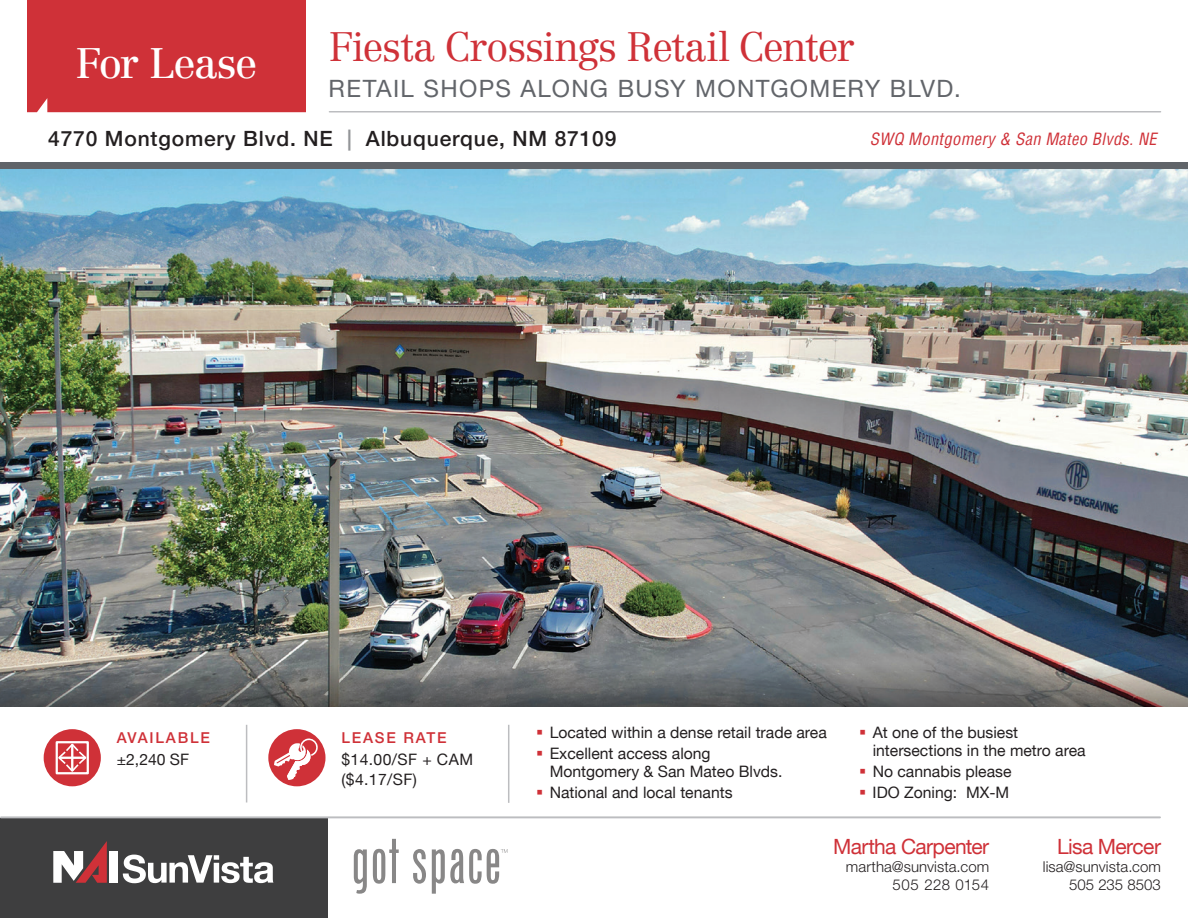
<style>
.page{position:relative;width:1188px;height:918px;background:#fff}
.page>*{position:absolute;margin:0;border:0;box-sizing:border-box;transform-origin:0 0}
.t1{font:42px "Centennial LT Std";letter-spacing:-.04em;color:#fff}
.t2{font:300 40.5px "Centennial LT Std";letter-spacing:-.03em;color:#cf3138}
.t3{font:24px "Helvetica Neue LT Std";letter-spacing:.055em;color:#62656a}
.t4{font:500 21px "Helvetica Neue LT";letter-spacing:.04em;color:#231f20}
.t5{font:21px "Helvetica Neue LT";letter-spacing:-.03em;color:#cf3138}
.t6{font:italic condensed 16.5px "Helvetica";color:#cf3138}
.t7{font:15.75px/21.3px "Helvetica Neue LT";color:#231f20}
.t8{font:15.75px/19.5px "Helvetica Neue LT";letter-spacing:.025em;color:#231f20}
.t9{font:300 15px/18px "Helvetica Neue LT Std";letter-spacing:.005em;color:#231f20;text-align:right}
.t10{font:500 15px "Helvetica Neue LT";letter-spacing:.12em;color:#cf3138}
.s1{color:#939598}
</style>
<div class="page">
<img style="left:0;top:168px;width:1188px;height:497px">
<svg style="left:0;top:665px;width:1188px;height:42px;background:#686a6a"></svg>
<hr style="left:508px;top:725px;width:1px;height:78px;background:#bcbdc0">
<div style="left:44px;top:729px;width:57px;height:57px;background:#cf3138;border-radius:50%"></div>
<svg style="left:59px;top:744px;width:27px;height:27px"></svg>
<div style="left:56px;top:741px;width:33px;height:33px;border:2px solid #fff"></div>
<hr style="left:246px;top:725px;width:1px;height:78px;background:#bcbdc0">
<div style="left:268px;top:729px;width:58px;height:57px;background:#cf3138;border-radius:50%"></div>
<svg style="left:274px;top:738px;width:44px;height:42px"></svg>
<svg style="left:354px;top:839px;width:153px;height:55px"></svg>
<hr style="left:329px;top:111px;width:832px;height:1px;background:#bcbdc0">
<div style="left:27px;top:0;width:279px;height:112px;background:#cf3138"></div>
<div style="left:0;top:818px;width:327px;height:100px;background:#3e3e3f"></div>
<div style="left:110px;top:851px;width:8px;height:32px;background:#fff"></div>
<svg style="left:53px;top:841px;width:54px;height:42px"></svg>
<svg style="left:123px;top:855px;width:150px;height:28px"></svg>
<div style="left:0;top:162px;width:1188px;height:6px;background:#606469"></div>
<hr style="left:1px;top:816px;width:1159px;height:2px;background:#bcbdc0">
<h2 class="t2" style="left:329px;top:23px;width:528px">Fiesta Crossings Retail Center</h2>
<h3 class="t3" style="left:329px;top:75px;width:634px">RETAIL SHOPS ALONG BUSY MONTGOMERY BLVD.</h3>
<h3 class="t4" style="left:48px;top:126px;width:570px">4770 Montgomery Blvd. NE <span class="s1">|</span> Albuquerque, NM 87109</h3>
<h1 class="t1" style="left:75px;top:38px;width:184px">For Lease</h1>
<p class="t6" style="left:870px;top:128px;width:293px">SWQ Montgomery &amp; San Mateo Blvds.NE</p>
<p class="t10" style="left:117px;top:729px;width:95px">AVAILABLE</p>
<p class="t7" style="left:117px;top:749px;width:74px">±2,240 SF</p>
<p class="t10" style="left:341px;top:729px;width:107px">LEASE RATE</p>
<p class="t8" style="left:341px;top:749px;width:133px">$14.00/SF + CAM ($4.17/SF)</p>
<p class="t7" style="left:550px;top:721px;width:279px">Located within a dense retail trade area<br>Excellent access along</p>
<p class="t7" style="left:550px;top:760px;width:234px">Montgomery &amp; San Mateo Blvds.<br>National and local tenants</p>
<p class="t7" style="left:873px;top:723px;width:214px;line-height:18px">At one of the busiest intersections in the metro area</p>
<p class="t7" style="left:873px;top:760px;width:140px">No cannabis please<br>IDO Zoning: MX-M</p>
<h3 class="t5" style="left:833px;top:834px;width:158px">Martha Carpenter</h3>
<p class="t9" style="left:846px;top:857px;width:145px">martha@sunvista.com<br>505 228 0154</p>
<h3 class="t5" style="left:1057px;top:834px;width:105px">Lisa Mercer</h3>
<p class="t9" style="left:1043px;top:858px;width:120px">lisa@sunvista.com<br>505 235 8503</p>
</div>
